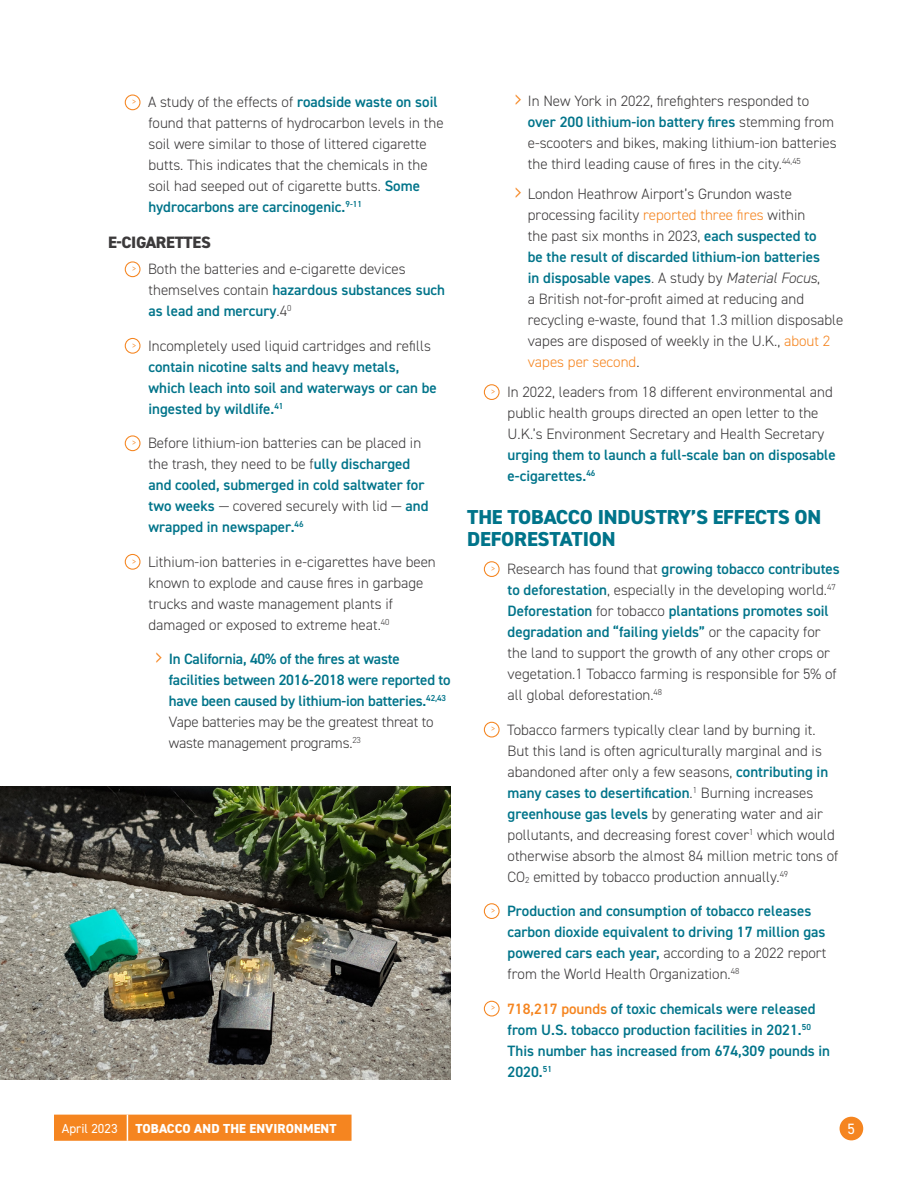
<style>
.page{position:relative;width:918px;height:1188px;background:#fff}
.page>*{position:absolute;margin:0;border:0;box-sizing:border-box;transform-origin:0 0}
.t1{font:800 20.25px/22.5px "DIN2014";letter-spacing:-.01em;color:#00748a}
.t2{font:800 16.5px "DIN2014";letter-spacing:-.02em;color:#3c3a3b}
.Body{font:300 15px/21px "DIN2014";color:#3c3a3b}
.Body-2{font:600 15px/21px "DIN2014";color:#00748a}
.t3{font:15px "DIN2014";color:#fff}
.t4{font:800 13.05px "DIN2014";letter-spacing:.01em;color:#fff}
.t5{font:13.05px "DIN2014";color:#fff}
.t6{font:300 9.6px "DIN2014";color:#f58520}
.s1{font-weight:600;color:#00748a}
.s2{font-weight:300;color:#3c3a3b}
.s3{font-weight:300;font-size:22.5px;color:#f58520}
.s4{font-size:22.5px;color:#f58520}
.s5{color:#f58520}
.s6{font-style:italic}
</style>
<div class="page">
<div style="left:840px;top:1117px;width:23px;height:23px;background:#f58520;border-radius:50%"></div>
<div style="left:54px;top:1115px;width:298px;height:26px;background:#f58520"></div>
<div style="left:125px;top:95px;width:16px;height:15px;border:1px solid #f58520;border-radius:50%"></div>
<div style="left:125px;top:261px;width:16px;height:16px;border:1px solid #f58520;border-radius:50%"></div>
<div style="left:125px;top:338px;width:16px;height:16px;border:1px solid #f58520;border-radius:50%"></div>
<div style="left:125px;top:435px;width:16px;height:16px;border:1px solid #f58520;border-radius:50%"></div>
<div style="left:125px;top:554px;width:16px;height:16px;border:1px solid #f58520;border-radius:50%"></div>
<div style="left:484px;top:384px;width:16px;height:16px;border:1px solid #f58520;border-radius:50%"></div>
<div style="left:484px;top:561px;width:16px;height:16px;border:1px solid #f58520;border-radius:50%"></div>
<div style="left:484px;top:722px;width:16px;height:16px;border:1px solid #f58520;border-radius:50%"></div>
<div style="left:484px;top:903px;width:16px;height:16px;border:1px solid #f58520;border-radius:50%"></div>
<div style="left:484px;top:1001px;width:16px;height:16px;border:1px solid #f58520;border-radius:50%"></div>
<img style="left:0;top:786px;width:451px;height:294px">
<p class="t6" style="left:132px;top:96px;width:6px">&gt;</p>
<p class="Body" style="left:148px;top:92px;width:297px">A study of the effects of <span class="s1">roadside waste on soil </span>found that patterns of hydrocarbon levels in the soil were similar to those of littered cigarette butts. This indicates that the chemicals in the soil had seeped out of cigarette butts. <span class="s1">Some hydrocarbons are carcinogenic.</span><sup>9-11</sup></p>
<h3 class="t2" style="left:108px;top:231px;width:104px">E-CIGARETTES</h3>
<p class="t6" style="left:132px;top:263px;width:6px">&gt;</p>
<p class="Body" style="left:148px;top:259px;width:299px">Both the batteries and e-cigarette devices themselves contain <span class="s1">hazardous substances such as lead and mercury</span>.4<sup>0</sup></p>
<p class="t6" style="left:132px;top:339px;width:6px">&gt;</p>
<p class="Body-2" style="left:148px;top:335px;width:290px"><span class="s2">Incompletely used liquid cartridges and refills </span>contain nicotine salts and heavy metals, which leach into soil and waterways or can be ingested by wildlife.<sup>41</sup></p>
<p class="t6" style="left:132px;top:437px;width:6px">&gt;</p>
<p class="Body" style="left:148px;top:433px;width:282px">Before lithium-ion batteries can be placed in the trash, they need to be f<span class="s1">ully discharged and cooled, submerged in cold saltwater for two weeks</span> — covered securely with lid — <span class="s1">and wrapped in newspaper.</span><sup>46</sup></p>
<p class="t6" style="left:132px;top:555px;width:6px">&gt;</p>
<p class="Body" style="left:148px;top:551px;width:289px">Lithium-ion batteries in e-cigarettes have been known to explode and cause fires in garbage trucks and waste management plants if damaged or exposed to extreme heat.<sup>40</sup></p>
<p class="Body-2" style="left:169px;top:648px;width:283px;text-indent:-14px"><span class="s3">›</span> In California, 40% of the fires at waste facilities between 2016-2018 were reported to have been caused by lithium-ion batteries.<sup>42,43<br></sup><span class="s2">Vape batteries may be the greatest threat to waste management programs.</span><sup>23</sup></p>
<p class="Body" style="left:528px;top:91px;width:310px;text-indent:-14px"><span class="s4">›</span> In New York in 2022, firefighters responded to <span class="s1">over 200 lithium-ion battery fires</span> stemming from e-scooters and bikes, making lithium-ion batteries the third leading cause of fires in the city.<sup>44,45</sup></p>
<p class="Body" style="left:528px;top:183px;width:317px;text-indent:-14px"><span class="s4">›</span> London Heathrow Airport’s Grundon waste processing facility <span class="s5">reported three fires</span> within<br>the past six months in 2023, <span class="s1">each suspected to<br>be the result of discarded lithium-ion batteries<br>in disposable vapes</span>. A study by <span class="s6">Material Focus</span>,<br>a British not-for-profit aimed at reducing and recycling e-waste, found that 1.3 million disposable vapes are disposed of weekly in the U.K., <span class="s5">about 2 vapes per second</span>.</p>
<p class="t6" style="left:491px;top:386px;width:6px">&gt;</p>
<p class="Body" style="left:507px;top:381px;width:330px">In 2022, leaders from 18 different environmental and public health groups directed an open letter to the U.K.’s Environment Secretary and Health Secretary <span class="s1">urging them to launch a full-scale ban on disposable e-cigarettes.</span><sup>46</sup></p>
<h2 class="t1" style="left:467px;top:506px;width:356px">THE TOBACCO INDUSTRY’S EFFECTS ON<br>DEFORESTATION</h2>
<p class="t6" style="left:491px;top:563px;width:6px">&gt;</p>
<p class="Body" style="left:507px;top:558px;width:334px">Research has found that <span class="s1">growing tobacco contributes to deforestation</span>, especially in the developing world.<sup>47<br></sup><span class="s1">Deforestation</span> for tobacco <span class="s1">plantations promotes soil degradation and “failing yields”</span> or the capacity for the land to support the growth of any other crops or vegetation.1 Tobacco farming is responsible for 5% of all global deforestation.<sup>48</sup></p>
<p class="t6" style="left:491px;top:723px;width:6px">&gt;</p>
<p class="Body" style="left:507px;top:719px;width:333px">Tobacco farmers typically clear land by burning it.<br>But this land is often agriculturally marginal and is abandoned after only a few seasons, <span class="s1">contributing in many cases to desertification</span>.<sup>1</sup> Burning increases <span class="s1">greenhouse gas levels</span> by generating water and air pollutants, and decreasing forest cover<sup>1</sup> which would otherwise absorb the almost 84 million metric tons of CO<sub>2</sub> emitted by tobacco production annually.<sup>49</sup></p>
<p class="t6" style="left:491px;top:905px;width:6px">&gt;</p>
<p class="Body-2" style="left:507px;top:900px;width:321px">Production and consumption of tobacco releases carbon dioxide equivalent to driving 17 million gas powered cars each year, <span class="s2">according to a 2022 report from the World Health Organization.</span><sup>48</sup></p>
<p class="t6" style="left:491px;top:1002px;width:6px">&gt;</p>
<p class="Body-2" style="left:507px;top:997px;width:325px"><span class="s5">718,217 pounds</span> of toxic chemicals were released from U.S. tobacco production facilities in 2021.<sup>50<br></sup>This number has increased from 674,309 pounds in 2020.<sup>51</sup></p>
<p class="t5" style="left:62px;top:1120px;width:57px">April 2023</p>
<p class="t4" style="left:135px;top:1120px;width:203px">TOBACCO AND THE ENVIRONMENT</p>
<p class="t3" style="left:848px;top:1119px;width:9px">5</p>
</div>
